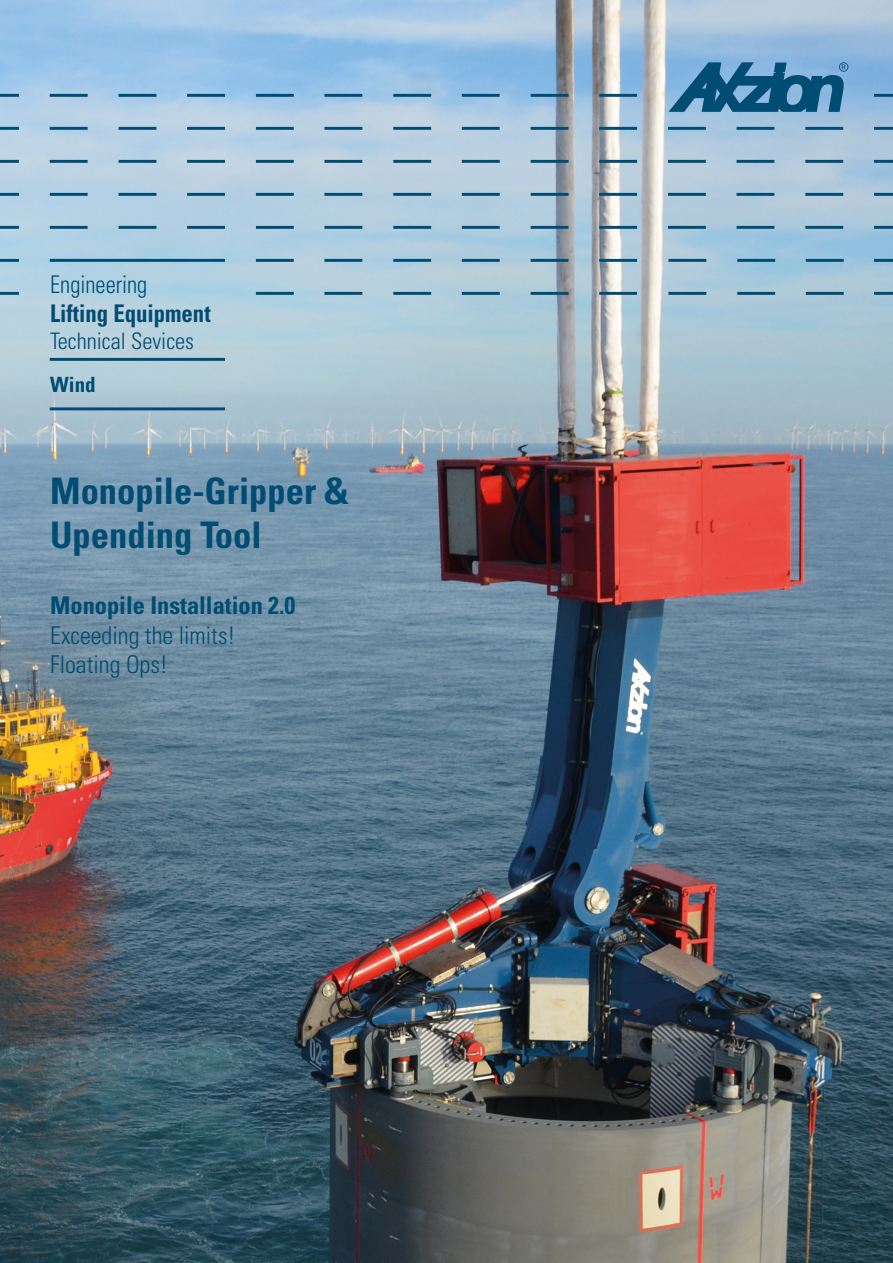
<style>
.page{position:relative;width:893px;height:1263px;background:#fff}
.page>*{position:absolute;margin:0;border:0;box-sizing:border-box;transform-origin:0 0}
.t1{font:36.6px/44px "Univers LT 67 Bd Cn";color:#004c73}
.t2{font:24.45px/29.2px "Univers LT 47 Lt Cn";color:#004c73}
.t3{font:24.45px "Univers LT 67 Bd Cn";color:#004c73}
.t4{font:24.3px "Univers LT 67 Bd Cn";color:#004c73;scale:.93 1}
.t5{font:24.3px "Univers LT 47 Lt Cn";color:#004c73;scale:.93 1}
.t6{font:22.8px "Univers LT 47 Lt Cn";color:#004c73}
.t7{font:21px "Univers LT 67 Bd Cn";color:#004c73}
</style>
<div class="page">
<img style="left:0;top:0;width:893px;height:1263px">
<hr style="left:874px;top:94px;width:19px;height:3px;background:#004c73">
<hr style="left:874px;top:193px;width:19px;height:3px;background:#004c73">
<hr style="left:874px;top:160px;width:19px;height:3px;background:#004c73">
<hr style="left:874px;top:127px;width:19px;height:3px;background:#004c73">
<hr style="left:599px;top:94px;width:38px;height:3px;background:#004c73">
<hr style="left:599px;top:193px;width:38px;height:3px;background:#004c73">
<hr style="left:599px;top:160px;width:38px;height:3px;background:#004c73">
<hr style="left:599px;top:127px;width:38px;height:3px;background:#004c73">
<hr style="left:187px;top:193px;width:38px;height:3px;background:#004c73">
<hr style="left:187px;top:160px;width:38px;height:3px;background:#004c73">
<hr style="left:187px;top:127px;width:38px;height:3px;background:#004c73">
<hr style="left:668px;top:193px;width:38px;height:3px;background:#004c73">
<hr style="left:668px;top:160px;width:38px;height:3px;background:#004c73">
<hr style="left:668px;top:127px;width:38px;height:3px;background:#004c73">
<hr style="left:256px;top:94px;width:38px;height:3px;background:#004c73">
<hr style="left:256px;top:193px;width:38px;height:3px;background:#004c73">
<hr style="left:256px;top:160px;width:38px;height:3px;background:#004c73">
<hr style="left:256px;top:127px;width:38px;height:3px;background:#004c73">
<hr style="left:736px;top:193px;width:38px;height:3px;background:#004c73">
<hr style="left:736px;top:160px;width:38px;height:3px;background:#004c73">
<hr style="left:736px;top:127px;width:38px;height:3px;background:#004c73">
<hr style="left:324px;top:94px;width:38px;height:3px;background:#004c73">
<hr style="left:324px;top:193px;width:38px;height:3px;background:#004c73">
<hr style="left:324px;top:160px;width:38px;height:3px;background:#004c73">
<hr style="left:324px;top:127px;width:38px;height:3px;background:#004c73">
<hr style="left:805px;top:193px;width:38px;height:3px;background:#004c73">
<hr style="left:805px;top:160px;width:38px;height:3px;background:#004c73">
<hr style="left:805px;top:127px;width:38px;height:3px;background:#004c73">
<hr style="left:393px;top:94px;width:38px;height:3px;background:#004c73">
<hr style="left:393px;top:193px;width:38px;height:3px;background:#004c73">
<hr style="left:393px;top:160px;width:38px;height:3px;background:#004c73">
<hr style="left:393px;top:127px;width:38px;height:3px;background:#004c73">
<hr style="left:462px;top:94px;width:38px;height:3px;background:#004c73">
<hr style="left:462px;top:193px;width:38px;height:3px;background:#004c73">
<hr style="left:462px;top:160px;width:38px;height:3px;background:#004c73">
<hr style="left:462px;top:127px;width:38px;height:3px;background:#004c73">
<hr style="left:50px;top:193px;width:38px;height:3px;background:#004c73">
<hr style="left:50px;top:160px;width:38px;height:3px;background:#004c73">
<hr style="left:50px;top:127px;width:38px;height:3px;background:#004c73">
<hr style="left:531px;top:94px;width:37px;height:3px;background:#004c73">
<hr style="left:531px;top:193px;width:37px;height:3px;background:#004c73">
<hr style="left:531px;top:160px;width:37px;height:3px;background:#004c73">
<hr style="left:531px;top:127px;width:37px;height:3px;background:#004c73">
<hr style="left:119px;top:193px;width:37px;height:3px;background:#004c73">
<hr style="left:119px;top:160px;width:37px;height:3px;background:#004c73">
<hr style="left:119px;top:127px;width:37px;height:3px;background:#004c73">
<hr style="left:0;top:94px;width:19px;height:3px;background:#004c73">
<hr style="left:0;top:193px;width:19px;height:3px;background:#004c73">
<hr style="left:0;top:160px;width:19px;height:3px;background:#004c73">
<hr style="left:0;top:127px;width:19px;height:3px;background:#004c73">
<hr style="left:874px;top:259px;width:19px;height:3px;background:#004c73">
<hr style="left:874px;top:226px;width:19px;height:3px;background:#004c73">
<hr style="left:874px;top:292px;width:19px;height:3px;background:#004c73">
<hr style="left:599px;top:259px;width:38px;height:3px;background:#004c73">
<hr style="left:599px;top:226px;width:38px;height:3px;background:#004c73">
<hr style="left:599px;top:292px;width:38px;height:3px;background:#004c73">
<hr style="left:187px;top:226px;width:38px;height:3px;background:#004c73">
<hr style="left:668px;top:226px;width:38px;height:3px;background:#004c73">
<hr style="left:256px;top:259px;width:38px;height:3px;background:#004c73">
<hr style="left:256px;top:226px;width:38px;height:3px;background:#004c73">
<hr style="left:256px;top:292px;width:38px;height:3px;background:#004c73">
<hr style="left:736px;top:226px;width:38px;height:3px;background:#004c73">
<hr style="left:324px;top:259px;width:38px;height:3px;background:#004c73">
<hr style="left:324px;top:226px;width:38px;height:3px;background:#004c73">
<hr style="left:324px;top:292px;width:38px;height:3px;background:#004c73">
<hr style="left:805px;top:226px;width:38px;height:3px;background:#004c73">
<hr style="left:393px;top:259px;width:38px;height:3px;background:#004c73">
<hr style="left:393px;top:226px;width:38px;height:3px;background:#004c73">
<hr style="left:393px;top:292px;width:38px;height:3px;background:#004c73">
<hr style="left:462px;top:259px;width:38px;height:3px;background:#004c73">
<hr style="left:462px;top:226px;width:38px;height:3px;background:#004c73">
<hr style="left:462px;top:292px;width:38px;height:3px;background:#004c73">
<hr style="left:50px;top:226px;width:38px;height:3px;background:#004c73">
<hr style="left:531px;top:259px;width:37px;height:3px;background:#004c73">
<hr style="left:531px;top:226px;width:37px;height:3px;background:#004c73">
<hr style="left:531px;top:292px;width:37px;height:3px;background:#004c73">
<hr style="left:119px;top:226px;width:37px;height:3px;background:#004c73">
<hr style="left:0;top:259px;width:19px;height:3px;background:#004c73">
<hr style="left:0;top:226px;width:19px;height:3px;background:#004c73">
<hr style="left:0;top:292px;width:19px;height:3px;background:#004c73">
<svg style="left:668px;top:62px;width:180px;height:50px;background:#3d7ba3"></svg>
<hr style="left:50px;top:259px;width:175px;height:3px;background:#004c73">
<hr style="left:50px;top:358px;width:175px;height:3px;background:#004c73">
<hr style="left:50px;top:407px;width:175px;height:3px;background:#004c73">
<hr style="left:806px;top:259px;width:38px;height:3px;background:#004c73">
<hr style="left:806px;top:292px;width:38px;height:3px;background:#004c73">
<hr style="left:668px;top:259px;width:38px;height:3px;background:#004c73">
<hr style="left:668px;top:292px;width:38px;height:3px;background:#004c73">
<hr style="left:737px;top:259px;width:38px;height:3px;background:#004c73">
<hr style="left:737px;top:292px;width:38px;height:3px;background:#004c73">
<hr style="left:187px;top:94px;width:38px;height:3px;background:#004c73">
<hr style="left:50px;top:94px;width:38px;height:3px;background:#004c73">
<hr style="left:119px;top:94px;width:37px;height:3px;background:#004c73">
<p class="t5" style="left:50px;top:269px;width:106px">Engineering</p>
<p class="t4" style="left:50px;top:298px;width:174px">Lifting Equipment</p>
<p class="t6" style="left:50px;top:327px;width:145px">Technical Sevices</p>
<p class="t7" style="left:50px;top:372px;width:47px">Wind</p>
<h1 class="t1" style="left:50px;top:469px;width:300px">Monopile-Gripper &amp;<br>Upending Tool</h1>
<p class="t3" style="left:50px;top:591px;width:247px">Monopile Installation 2.0</p>
<p class="t2" style="left:50px;top:620px;width:187px">Exceeding the limits!<br>Floating Ops!</p>
</div>
